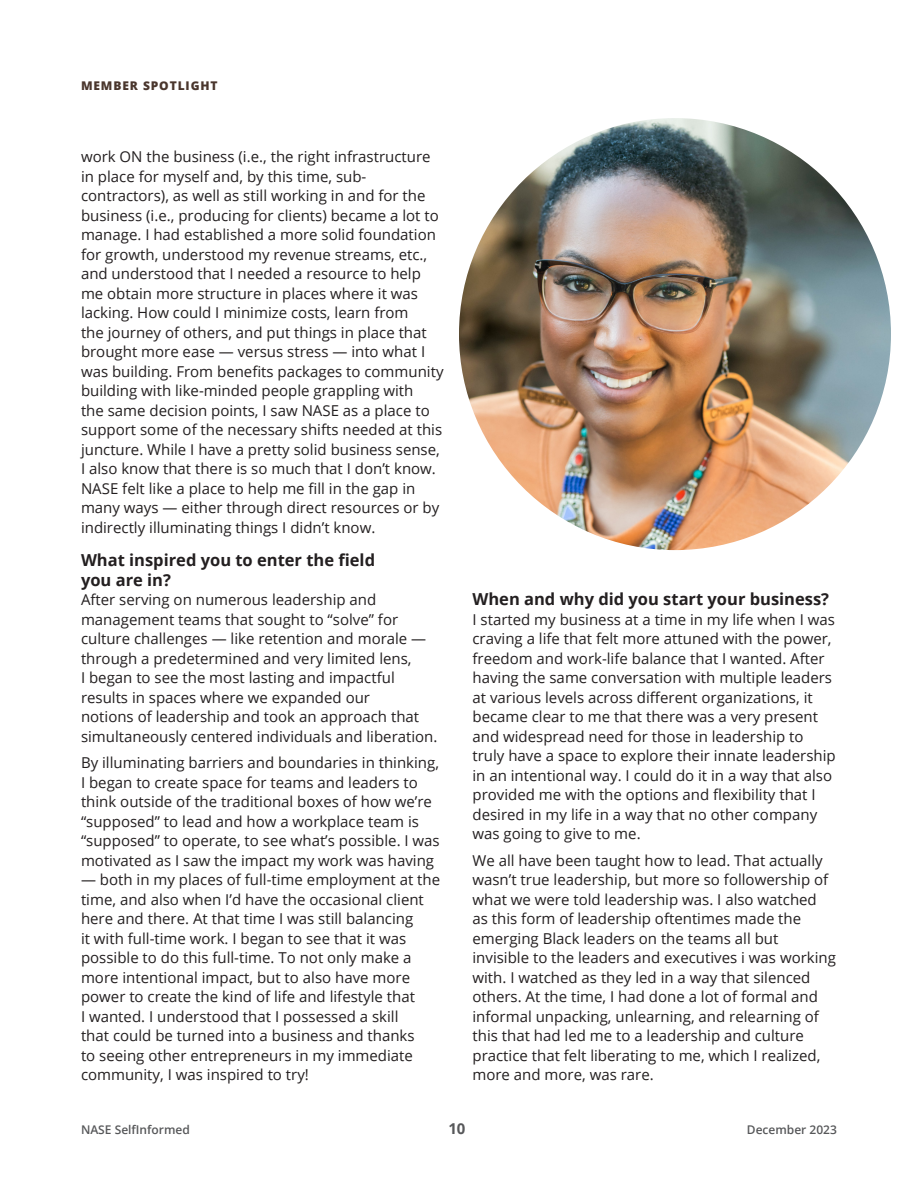
<style>
.page{position:relative;width:918px;height:1188px;background:#fff}
.page>*{position:absolute;margin:0;border:0;box-sizing:border-box;transform-origin:0 0}
.NASE_Body_Copy{font:700 16.5px/19.8px "Open Sans";color:#231f20}
.NASE_Body_Copy-2{font:15px/19.5px "Open Sans";color:#231f20}
.t1{font:700 15px "Open Sans";color:#57585a}
.t2{font:600 12px "Open Sans";color:#57585a}
.NASE_Body_Copy-3{font:800 12px "Open Sans";letter-spacing:.075em;color:#4a362d}
</style>
<div class="page">
<img style="left:459px;top:118px;width:432px;height:432px;border-radius:216px">
<p class="NASE_Body_Copy-3" style="left:81px;top:77px;width:138px">MEMBER SPOTLIGHT</p>
<p class="NASE_Body_Copy-2" style="left:81px;top:147px;width:364px">work ON the business (i.e., the right infrastructure in place for myself and, by this time, sub&shy;contractors), as well as still working in and for the business (i.e., producing for clients) became a lot to manage. I had established a more solid foundation for growth, understood my revenue streams, etc., and understood that I needed a resource to help me obtain more structure in places where it was lacking. How could I minimize costs, learn from<br>the journey of others, and put things in place that brought more ease — versus stress — into what I was building. From benefits packages to community building with like-minded people grappling with<br>the same decision points, I saw NASE as a place to support some of the necessary shifts needed at this juncture. While I have a pretty solid business sense, I also know that there is so much that I don’t know.<br>NASE felt like a place to help me fill in the gap in many ways — either through direct resources or by indirectly illuminating things I didn’t know.</p>
<p class="NASE_Body_Copy" style="left:81px;top:550px;width:296px">What inspired you to enter the field you are in?</p>
<p class="NASE_Body_Copy-2" style="left:81px;top:590px;width:358px">After serving on numerous leadership and management teams that sought to “solve” for culture challenges — like retention and morale — through a predetermined and very limited lens,<br>I began to see the most lasting and impactful results in spaces where we expanded our<br>notions of leadership and took an approach that simultaneously centered individuals and liberation.</p>
<p class="NASE_Body_Copy-2" style="left:81px;top:752px;width:360px">By illuminating barriers and boundaries in thinking, I began to create space for teams and leaders to think outside of the traditional boxes of how we’re “supposed” to lead and how a workplace team is “supposed” to operate, to see what’s possible. I was motivated as I saw the impact my work was having</p>
<p class="NASE_Body_Copy-2" style="left:81px;top:869px;width:361px">— both in my places of full-time employment at the time, and also when I’d have the occasional client here and there. At that time I was still balancing<br>it with full-time work. I began to see that it was possible to do this full-time. To not only make a more intentional impact, but to also have more power to create the kind of life and lifestyle that<br>I wanted. I understood that I possessed a skill<br>that could be turned into a business and thanks<br>to seeing other entrepreneurs in my immediate community, I was inspired to try!</p>
<p class="NASE_Body_Copy" style="left:472px;top:589px;width:358px">When and why did you start your business?</p>
<p class="NASE_Body_Copy-2" style="left:472px;top:609px;width:365px">I started my business at a time in my life when I was craving a life that felt more attuned with the power, freedom and work-life balance that I wanted. After having the same conversation with multiple leaders at various levels across different organizations, it became clear to me that there was a very present and widespread need for those in leadership to truly have a space to explore their innate leadership in an intentional way. I could do it in a way that also provided me with the options and flexibility that I desired in my life in a way that no other company was going to give to me.</p>
<p class="NASE_Body_Copy-2" style="left:472px;top:850px;width:365px">We all have been taught how to lead. That actually wasn’t true leadership, but more so followership of what we were told leadership was. I also watched as this form of leadership oftentimes made the emerging Black leaders on the teams all but invisible to the leaders and executives i was working with. I watched as they led in a way that silenced others. At the time, I had done a lot of formal and informal unpacking, unlearning, and relearning of this that had led me to a leadership and culture practice that felt liberating to me, which I realized, more and more, was rare.</p>
<p class="t2" style="left:81px;top:1121px;width:110px">NASE SelfInformed</p>
<p class="t1" style="left:448px;top:1118px;width:19px">10</p>
<p class="t2" style="left:747px;top:1121px;width:92px">December 2023</p>
</div>
